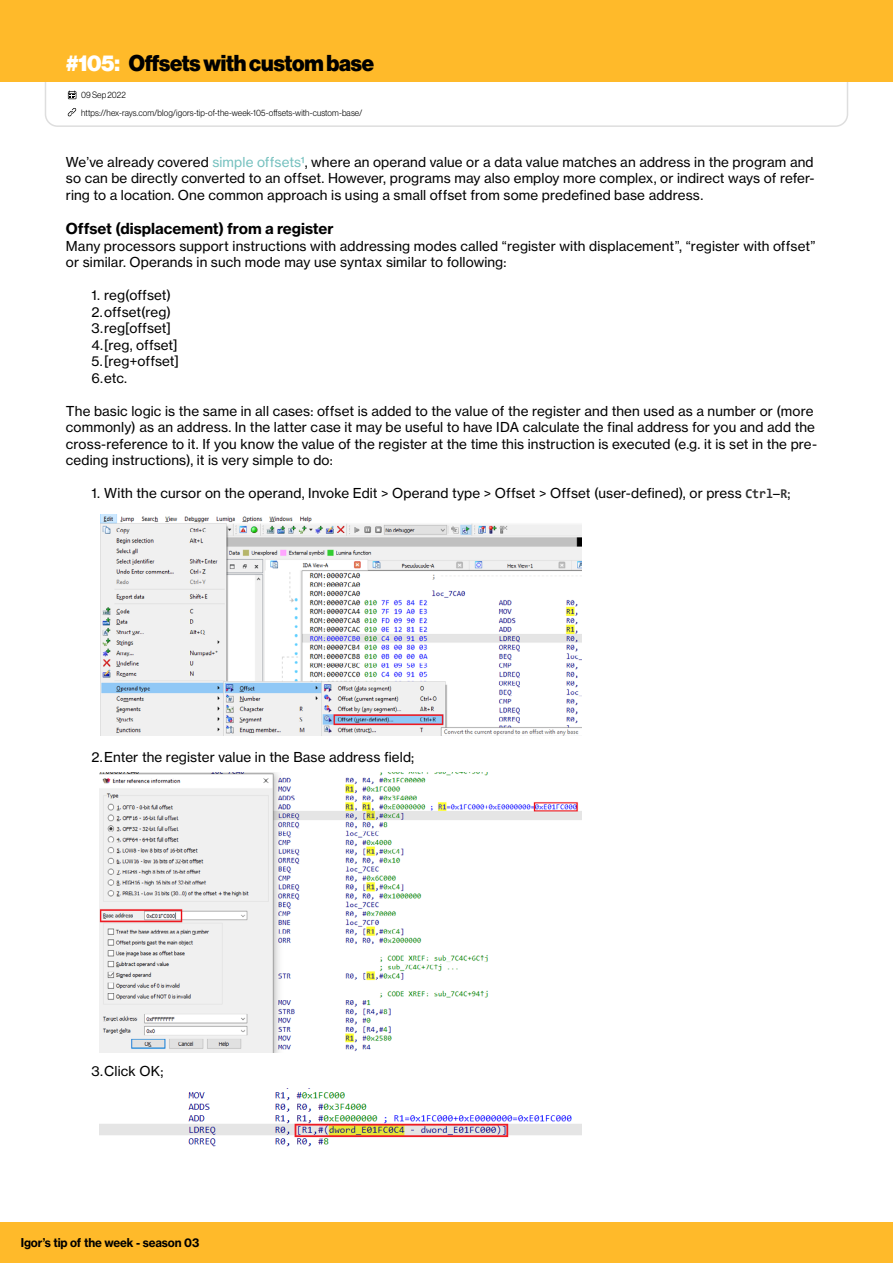
<style>
.page{position:relative;width:893px;height:1263px;background:#fff}
.page>*{position:absolute;margin:0;border:0;box-sizing:border-box;transform-origin:0 0}
.t1{font:22.5px "N Haas Grotesk DS Pro 95 Blk";letter-spacing:-.01em;color:#000;scale:.95 1}
.t2{font:15px "N Haas Grotesk TX Pro 75 Bd";color:#000}
.t3{font:13.5px/16.5px "N Haas Grotesk TX Pro 55 Rg";letter-spacing:.01em;color:#000}
.t4{font:12px "N Haas Grotesk TX Pro 75 Bd";letter-spacing:-.01em;color:#000;scale:.95 1}
.t5{font:9px "N Haas Grotesk DS Pro 45 Lt";letter-spacing:.01em;color:#000;scale:.95 1}
.s1{color:#fff}
.s2{color:#76c1bf}
.s3{font-family:"Consolas";font-weight:700;color:#303030}
</style>
<div class="page">
<div style="left:0;top:1222px;width:893px;height:41px;background:#ffba2a"></div>
<div style="left:45px;top:60px;width:803px;height:67px;border:2px solid #dedede;border-radius:12px"></div>
<div style="left:0;top:0;width:893px;height:82px;background:#ffba2a"></div>
<svg style="left:68px;top:108px;width:8px;height:9px"></svg>
<svg style="left:68px;top:91px;width:8px;height:8px"></svg>
<img style="left:100px;top:514px;width:482px;height:221px">
<img style="left:100px;top:773px;width:482px;height:280px">
<img style="left:100px;top:1092px;width:482px;height:55px">
<h1 class="t1" style="left:66px;top:50px;width:326px"><span class="s1">#105:</span> Offsets with custom base</h1>
<p class="t5" style="left:81px;top:90px;width:49px">09 Sep 2022</p>
<p class="t5" style="left:81px;top:107px;width:298px">https://hex-rays.com/blog/igors-tip-of-the-week-105-offsets-with-custom-base/</p>
<p class="t3" style="left:66px;top:153px;width:750px;text-align:justify">We’ve already covered <span class="s2">simple offsets1</span>, where an operand value or a data value matches an address in the program and so can be directly converted to an offset. However, programs may also employ more complex, or indirect ways of refer&shy;ring to a location. One common approach is using a small offset from some predefined base address.</p>
<p class="t2" style="left:66px;top:219px;width:269px">Offset (displacement) from a register</p>
<p class="t3" style="left:66px;top:237px;width:751px">Many processors support instructions with addressing modes called “register with displacement”, “register with offset” or similar. Operands in such mode may use syntax similar to following:</p>
<p class="t3" style="left:91px;top:287px;width:89px">1. reg(offset)<br>2.offset(reg)<br>3.reg[offset]<br>4.[reg, offset]<br>5.[reg+offset]<br>6.etc.</p>
<p class="t3" style="left:66px;top:402px;width:753px">The basic logic is the same in all cases: offset is added to the value of the register and then used as a number or (more commonly) as an address. In the latter case it may be useful to have IDA calculate the final address for you and add the cross-reference to it. If you know the value of the register at the time this instruction is executed (e.g. it is set in the pre&shy;ceding instructions), it is very simple to do:</p>
<p class="t3" style="left:91px;top:485px;width:700px">1. With the cursor on the operand, Invoke Edit &gt; Operand type &gt; Offset &gt; Offset (user-defined), or press <span class="s3">Ctrl</span>–<span class="s3">R</span>;</p>
<p class="t3" style="left:91px;top:749px;width:324px">2.Enter the register value in the Base address field;</p>
<p class="t3" style="left:91px;top:1062px;width:74px">3.Click OK;</p>
<p class="t4" style="left:21px;top:1235px;width:189px">Igor’s tip of the week - season 03</p>
</div>
